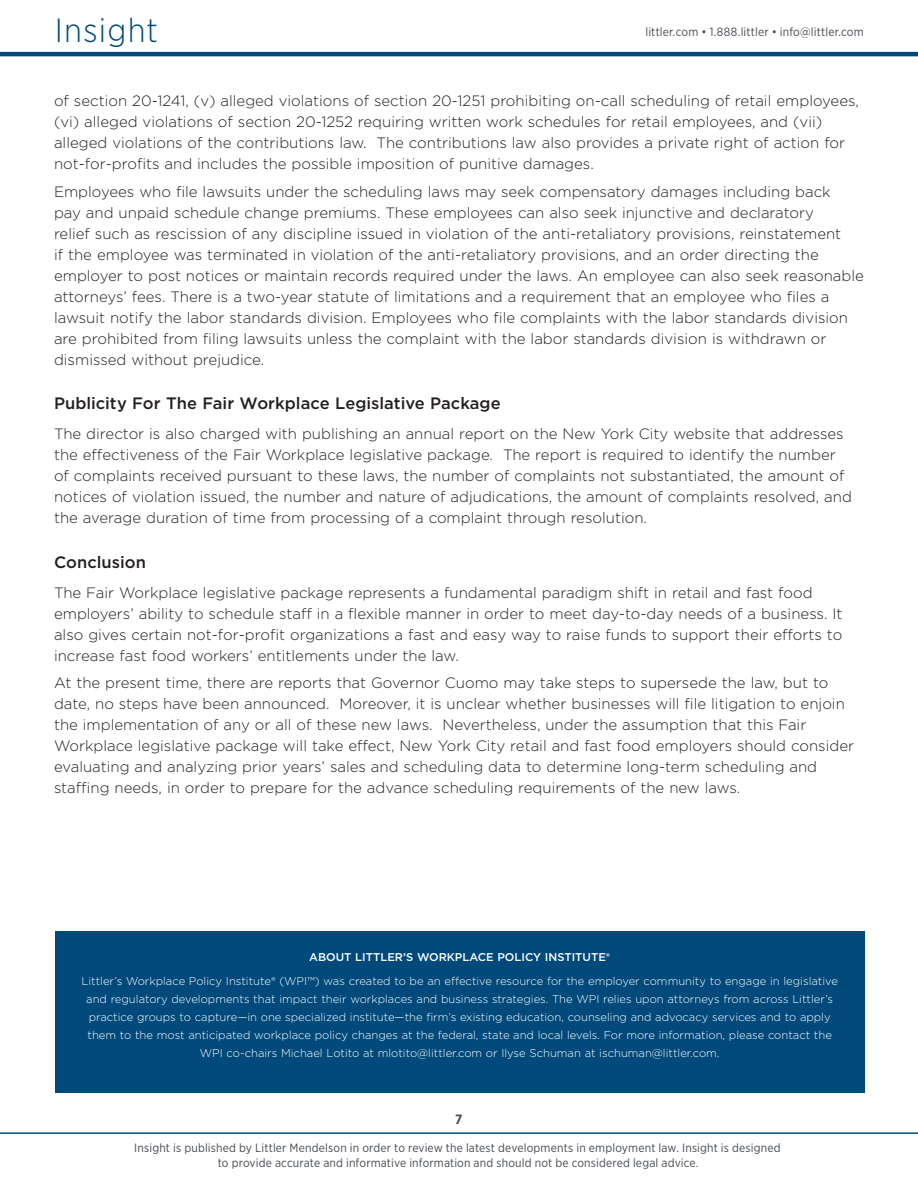
<style>
.page{position:relative;width:918px;height:1188px;background:#fff}
.page>*{position:absolute;margin:0;border:0;box-sizing:border-box;transform-origin:0 0}
.t1{font:300 33.6px "Gotham Narrow";letter-spacing:.035em;color:#00497b}
._2-Subhead{font:500 16.5px "Gotham";letter-spacing:.005em;color:#231f20}
._3-Body_Copy{font:300 15px/21px "Gotham";color:#231f20}
.t2{font:700 13.5px "Gotham Narrow";color:#464b54}
.t3{font:12px/14.4px "Gotham Narrow";letter-spacing:.015em;color:#464b54;text-align:center}
._3-Body_Copy-2{font:300 11.25px/18px "Gotham";color:#fff;text-align:center}
._3-Body_Copy-3{font:500 11.25px "Gotham";color:#fff}
</style>
<div class="page">
<hr style="left:0;top:1132px;width:918px;height:2px;background:#00497b">
<hr style="left:0;top:52px;width:918px;height:4px;background:#00497b">
<div style="left:55px;top:932px;width:810px;height:162px;background:#00497b"></div>
<h1 class="t1" style="left:55px;top:10px;width:105px">Insight</h1>
<p class="t3" style="left:646px;top:24px;width:220px">littler.com • 1.888.littler • info@littler.com</p>
<p class="_3-Body_Copy" style="left:54px;top:90px;width:807px">of section 20-1241, (v) alleged violations of section 20-1251 prohibiting on-call scheduling of retail employees, (vi) alleged violations of section 20-1252 requiring written work schedules for retail employees, and (vii) alleged violations of the contributions law. The contributions law also provides a private right of action for not-for-profits and includes the possible imposition of punitive damages.</p>
<p class="_3-Body_Copy" style="left:54px;top:181px;width:811px">Employees who file lawsuits under the scheduling laws may seek compensatory damages including back<br>pay and unpaid schedule change premiums. These employees can also seek injunctive and declaratory<br>relief such as rescission of any discipline issued in violation of the anti-retaliatory provisions, reinstatement<br>if the employee was terminated in violation of the anti-retaliatory provisions, and an order directing the employer to post notices or maintain records required under the laws. An employee can also seek reasonable attorneys’ fees. There is a two-year statute of limitations and a requirement that an employee who files a lawsuit notify the labor standards division. Employees who file complaints with the labor standards division are prohibited from filing lawsuits unless the complaint with the labor standards division is withdrawn or dismissed without prejudice.</p>
<p class="_2-Subhead" style="left:54px;top:393px;width:448px">Publicity For The Fair Workplace Legislative Package</p>
<p class="_3-Body_Copy" style="left:54px;top:423px;width:799px">The director is also charged with publishing an annual report on the New York City website that addresses the effectiveness of the Fair Workplace legislative package. The report is required to identify the number of complaints received pursuant to these laws, the number of complaints not substantiated, the amount of notices of violation issued, the number and nature of adjudications, the amount of complaints resolved, and the average duration of time from processing of a complaint through resolution.</p>
<p class="_2-Subhead" style="left:54px;top:551px;width:94px">Conclusion</p>
<p class="_3-Body_Copy" style="left:54px;top:581px;width:790px">The Fair Workplace legislative package represents a fundamental paradigm shift in retail and fast food employers’ ability to schedule staff in a flexible manner in order to meet day-to-day needs of a business. It also gives certain not-for-profit organizations a fast and easy way to raise funds to support their efforts to increase fast food workers’ entitlements under the law.</p>
<p class="_3-Body_Copy" style="left:54px;top:672px;width:802px">At the present time, there are reports that Governor Cuomo may take steps to supersede the law, but to date, no steps have been announced. Moreover, it is unclear whether businesses will file litigation to enjoin the implementation of any or all of these new laws. Nevertheless, under the assumption that this Fair Workplace legislative package will take effect, New York City retail and fast food employers should consider evaluating and analyzing prior years’ sales and scheduling data to determine long-term scheduling and staffing needs, in order to prepare for the advance scheduling requirements of the new laws.</p>
<p class="_3-Body_Copy-3" style="left:309px;top:949px;width:303px">ABOUT LITTLER’S WORKPLACE POLICY INSTITUTE®</p>
<p class="_3-Body_Copy-2" style="left:82px;top:972px;width:758px">Littler’s Workplace Policy Institute® (WPI™) was created to be an effective resource for the employer community to engage in legislative and regulatory developments that impact their workplaces and business strategies. The WPI relies upon attorneys from across Littler’s practice groups to capture—in one specialized institute—the firm’s existing education, counseling and advocacy services and to apply them to the most anticipated workplace policy changes at the federal, state and local levels. For more information, please contact the WPI co-chairs Michael Lotito at mlotito@littler.com or Ilyse Schuman at ischuman@littler.com.</p>
<p class="t2" style="left:455px;top:1111px;width:9px">7</p>
<p class="t3" style="left:134px;top:1141px;width:648px">Insight is published by Littler Mendelson in order to review the latest developments in employment law. Insight is designed to provide accurate and informative information and should not be considered legal advice.</p>
</div>
